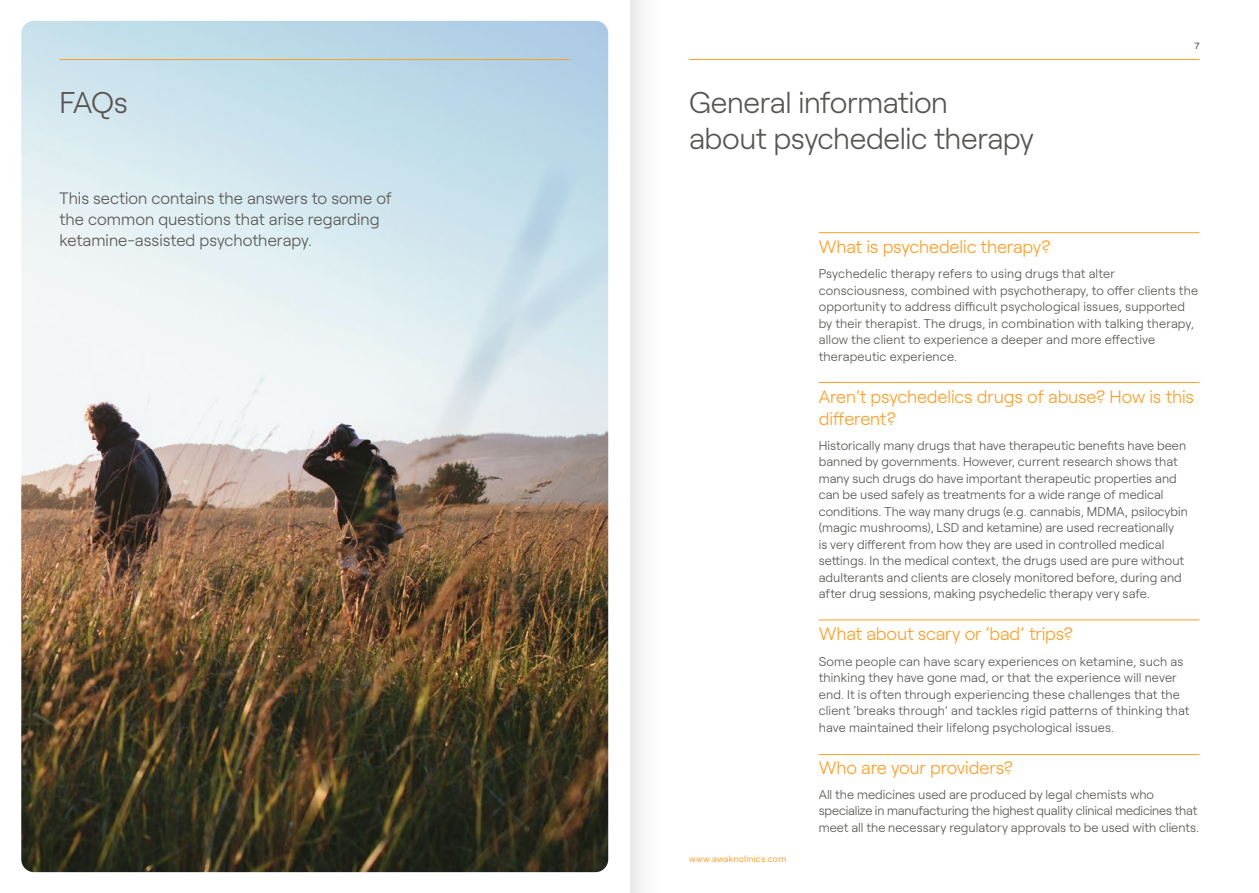
<style>
.page{position:relative;width:1259px;height:893px;background:#fff}
.page>*{position:absolute;margin:0;border:0;box-sizing:border-box;transform-origin:0 0}
.t1{font:300 30px/36px "Roobert";letter-spacing:-.015em;color:#575553}
.t2{font:300 18px/21.6px "Roobert";letter-spacing:-.01em;color:#ff9e25}
.t3{font:300 16.5px/21px "Roobert";color:#575553}
.t4{font:300 12.75px/16.5px "Roobert";letter-spacing:.005em;color:#575553}
.t5{font:9px "Roobert";letter-spacing:.025em;color:#ff9e25}
.t6{font:9px "Roobert";color:#383b36}
</style>
<div class="page">
<div style="left:630px;top:1px;width:38px;height:891px;background:linear-gradient(to right,#eceded,#fff)"></div>
<img style="left:21px;top:21px;width:587px;height:851px">
<hr style="left:819px;top:232px;width:380px;height:1px;background:#ff9e25">
<hr style="left:819px;top:382px;width:380px;height:1px;background:#ff9e25">
<hr style="left:819px;top:754px;width:380px;height:1px;background:#ff9e25">
<hr style="left:819px;top:619px;width:380px;height:1px;background:#ff9e25">
<hr style="left:60px;top:59px;width:510px;height:1px;background:#ff9e25">
<hr style="left:689px;top:59px;width:510px;height:1px;background:#ff9e25">
<h1 class="t1" style="left:60px;top:83px;width:70px">FAQs</h1>
<p class="t3" style="left:60px;top:187px;width:334px">This section contains the answers to some of the common questions that arise regarding ketamine-assisted psychotherapy.</p>
<h1 class="t1" style="left:689px;top:83px;width:346px">General information<br>about psychedelic therapy</h1>
<p class="t6" style="left:1194px;top:39px;width:7px">7</p>
<p class="t5" style="left:689px;top:852px;width:99px">www.awaknclinics.com</p>
<h2 class="t2" style="left:819px;top:235px;width:233px">What is psychedelic therapy?</h2>
<p class="t4" style="left:819px;top:264px;width:381px">Psychedelic therapy refers to using drugs that alter consciousness, combined with psychotherapy, to offer clients the opportunity to address difficult psychological issues, supported by their therapist. The drugs, in combination with talking therapy, allow the client to experience a deeper and more effective therapeutic experience.</p>
<h2 class="t2" style="left:819px;top:385px;width:377px">Aren’t psychedelics drugs of abuse? How is this different?</h2>
<p class="t4" style="left:819px;top:436px;width:371px">Historically many drugs that have therapeutic benefits have been banned by governments. However, current research shows that many such drugs do have important therapeutic properties and can be used safely as treatments for a wide range of medical conditions. The way many drugs (e.g. cannabis, MDMA, psilocybin (magic mushrooms), LSD and ketamine) are used recreationally<br>is very different from how they are used in controlled medical settings. In the medical context, the drugs used are pure without adulterants and clients are closely monitored before, during and after drug sessions, making psychedelic therapy very safe.</p>
<h2 class="t2" style="left:819px;top:622px;width:256px">What about scary or ‘bad’ trips?</h2>
<p class="t4" style="left:819px;top:652px;width:372px">Some people can have scary experiences on ketamine, such as thinking they have gone mad, or that the experience will never end. It is often through experiencing these challenges that the client ‘breaks through’ and tackles rigid patterns of thinking that have maintained their lifelong psychological issues.</p>
<h2 class="t2" style="left:819px;top:755px;width:196px">Who are your providers?</h2>
<p class="t4" style="left:819px;top:785px;width:382px">All the medicines used are produced by legal chemists who specialize in manufacturing the highest quality clinical medicines that meet all the necessary regulatory approvals to be used with clients.</p>
</div>
